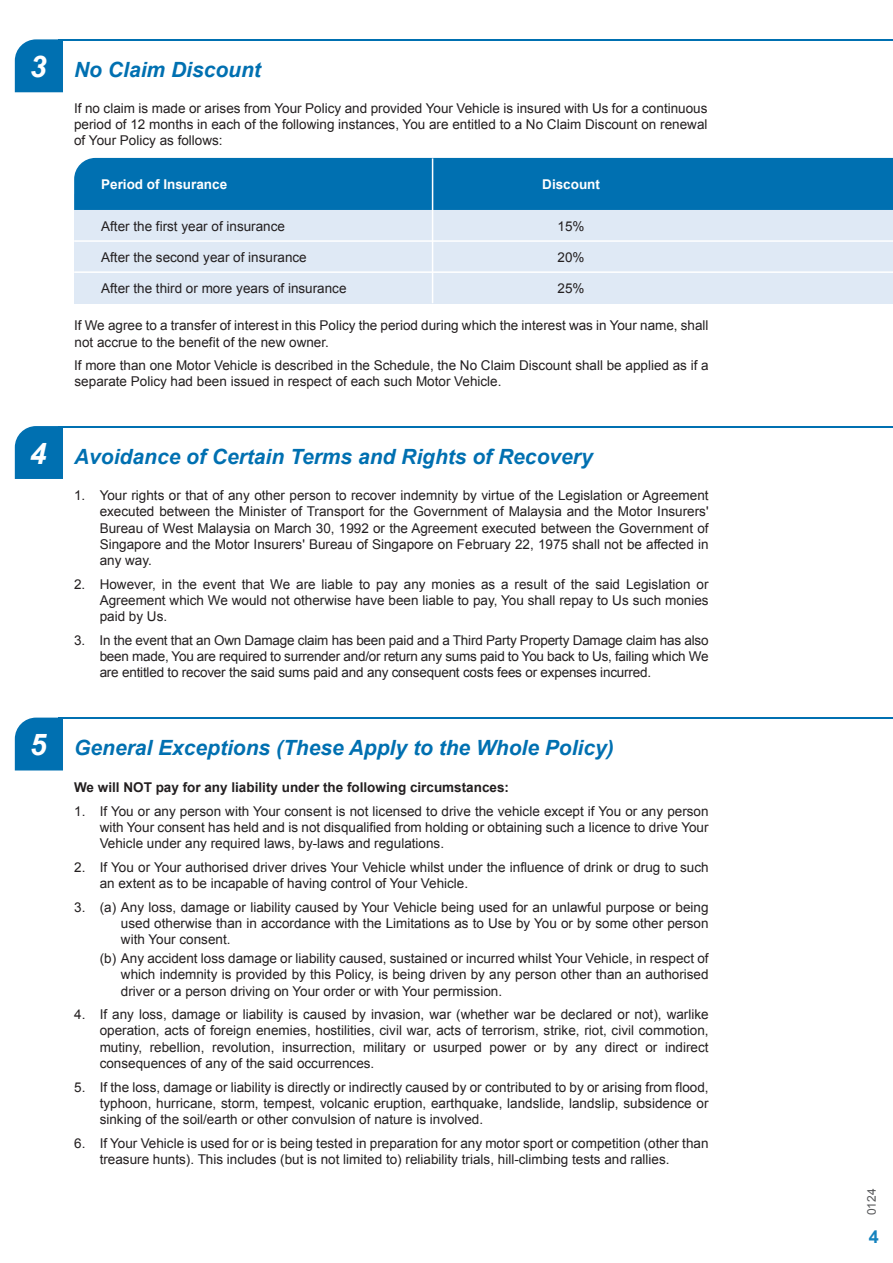
<style>
.page{position:relative;width:893px;height:1263px;background:#fff}
.page>*{position:absolute;margin:0;border:0;box-sizing:border-box;transform-origin:0 0}
.t1{font:italic 700 21px "Arial";color:#0070b1}
.t2{font:700 18px "Arial";color:#1583be}
.t3{font:13.5px/16.2px "Arial";color:#231f20;text-align:justify}
.t4{font:700 13.5px "Arial";color:#231f20}
.t5{font:700 13.5px "Arial";color:#fff}
.t6{font:12px "Arial";color:#57585a}
.s1{font-size:29.85px;color:#fff}
</style>
<div class="page">
<div style="left:15px;top:426px;width:48px;height:53px;background:#0070b1"></div>
<hr style="left:59px;top:426px;width:834px;height:2px;background:#0070b1">
<div style="left:15px;top:718px;width:48px;height:52px;background:#0070b1"></div>
<hr style="left:59px;top:718px;width:834px;height:1px;background:#0070b1">
<div style="left:74px;top:194px;width:819px;height:109px;background:#dfe9f5"></div>
<div style="left:74px;top:158px;width:819px;height:52px;background:#0070b1"></div>
<hr style="left:432px;top:158px;width:1px;height:145px;background:#fff">
<hr style="left:74px;top:240px;width:819px;height:2px;background:#fff">
<hr style="left:74px;top:271px;width:819px;height:2px;background:#fff">
<div style="left:15px;top:39px;width:48px;height:53px;background:#0070b1"></div>
<hr style="left:59px;top:39px;width:834px;height:2px;background:#0070b1">
<h1 class="t1" style="left:30px;top:56px;width:232px"><span class="s1">3</span> No Claim Discount</h1>
<p class="t3" style="left:74px;top:100px;width:635px">If no claim is made or arises from Your Policy and provided Your Vehicle is insured with Us for a continuous period of 12 months in each of the following instances, You are entitled to a No Claim Discount on renewal of Your Policy as follows:</p>
<p class="t5" style="left:101px;top:175px;width:128px">Period of Insurance</p>
<p class="t3" style="left:101px;top:218px;width:185px">After the first year of insurance</p>
<p class="t3" style="left:101px;top:249px;width:207px">After the second year of insurance</p>
<p class="t3" style="left:101px;top:280px;width:247px">After the third or more years of insurance</p>
<p class="t5" style="left:542px;top:175px;width:59px">Discount</p>
<p class="t3" style="left:558px;top:218px;width:29px">15%</p>
<p class="t3" style="left:558px;top:249px;width:29px">20%</p>
<p class="t3" style="left:558px;top:280px;width:29px">25%</p>
<p class="t3" style="left:74px;top:318px;width:636px">If We agree to a transfer of interest in this Policy the period during which the interest was in Your name, shall not accrue to the benefit of the new owner.</p>
<p class="t3" style="left:74px;top:357px;width:636px">If more than one Motor Vehicle is described in the Schedule, the No Claim Discount shall be applied as if a separate Policy had been issued in respect of each such Motor Vehicle.</p>
<h1 class="t1" style="left:30px;top:443px;width:564px"><span class="s1">4</span> Avoidance of Certain Terms and Rights of Recovery</h1>
<p class="t3" style="left:100px;top:488px;width:610px;text-indent:-26px">1. Your rights or that of any other person to recover indemnity by virtue of the Legislation or Agreement executed between the Minister of Transport for the Government of Malaysia and the Motor Insurers' Bureau of West Malaysia on March 30, 1992 or the Agreement executed between the Government of Singapore and the Motor Insurers' Bureau of Singapore on February 22, 1975 shall not be affected in any way.</p>
<p class="t3" style="left:100px;top:576px;width:610px;text-indent:-26px">2. However, in the event that We are liable to pay any monies as a result of the said Legislation or Agreement which We would not otherwise have been liable to pay, You shall repay to Us such monies paid by Us.</p>
<p class="t3" style="left:100px;top:632px;width:610px;text-indent:-26px">3. In the event that an Own Damage claim has been paid and a Third Party Property Damage claim has also been made, You are required to surrender and/or return any sums paid to You back to Us, failing which We are entitled to recover the said sums paid and any consequent costs fees or expenses incurred.</p>
<h1 class="t1" style="left:30px;top:734px;width:585px"><span class="s1">5</span> General Exceptions (These Apply to the Whole Policy)</h1>
<p class="t4" style="left:74px;top:778px;width:436px">We will NOT pay for any liability under the following circumstances:</p>
<p class="t3" style="left:100px;top:803px;width:610px;text-indent:-26px">1. If You or any person with Your consent is not licensed to drive the vehicle except if You or any person with Your consent has held and is not disqualified from holding or obtaining such a licence to drive Your Vehicle under any required laws, by-laws and regulations.</p>
<p class="t3" style="left:100px;top:859px;width:610px;text-indent:-26px">2. If You or Your authorised driver drives Your Vehicle whilst under the influence of drink or drug to such an extent as to be incapable of having control of Your Vehicle.</p>
<p class="t3" style="left:121px;top:899px;width:589px;text-indent:-47px">3. (a) Any loss, damage or liability caused by Your Vehicle being used for an unlawful purpose or being used otherwise than in accordance with the Limitations as to Use by You or by some other person with Your consent.</p>
<p class="t3" style="left:121px;top:950px;width:589px;text-indent:-21px">(b) Any accident loss damage or liability caused, sustained or incurred whilst Your Vehicle, in respect of which indemnity is provided by this Policy, is being driven by any person other than an authorised driver or a person driving on Your order or with Your permission.</p>
<p class="t3" style="left:100px;top:1006px;width:610px;text-indent:-26px">4. If any loss, damage or liability is caused by invasion, war (whether war be declared or not), warlike operation, acts of foreign enemies, hostilities, civil war, acts of terrorism, strike, riot, civil commotion, mutiny, rebellion, revolution, insurrection, military or usurped power or by any direct or indirect consequences of any of the said occurrences.</p>
<p class="t3" style="left:100px;top:1079px;width:610px;text-indent:-26px">5. If the loss, damage or liability is directly or indirectly caused by or contributed to by or arising from flood, typhoon, hurricane, storm, tempest, volcanic eruption, earthquake, landslide, landslip, subsidence or sinking of the soil/earth or other convulsion of nature is involved.</p>
<p class="t3" style="left:100px;top:1135px;width:610px;text-indent:-26px">6. If Your Vehicle is used for or is being tested in preparation for any motor sport or competition (other than treasure hunts). This includes (but is not limited to) reliability trials, hill-climbing tests and rallies.</p>
<p class="t6" style="left:864px;top:1215px;width:28px;rotate:-90deg">0124</p>
<h2 class="t2" style="left:869px;top:1225px;width:12px">4</h2>
</div>
